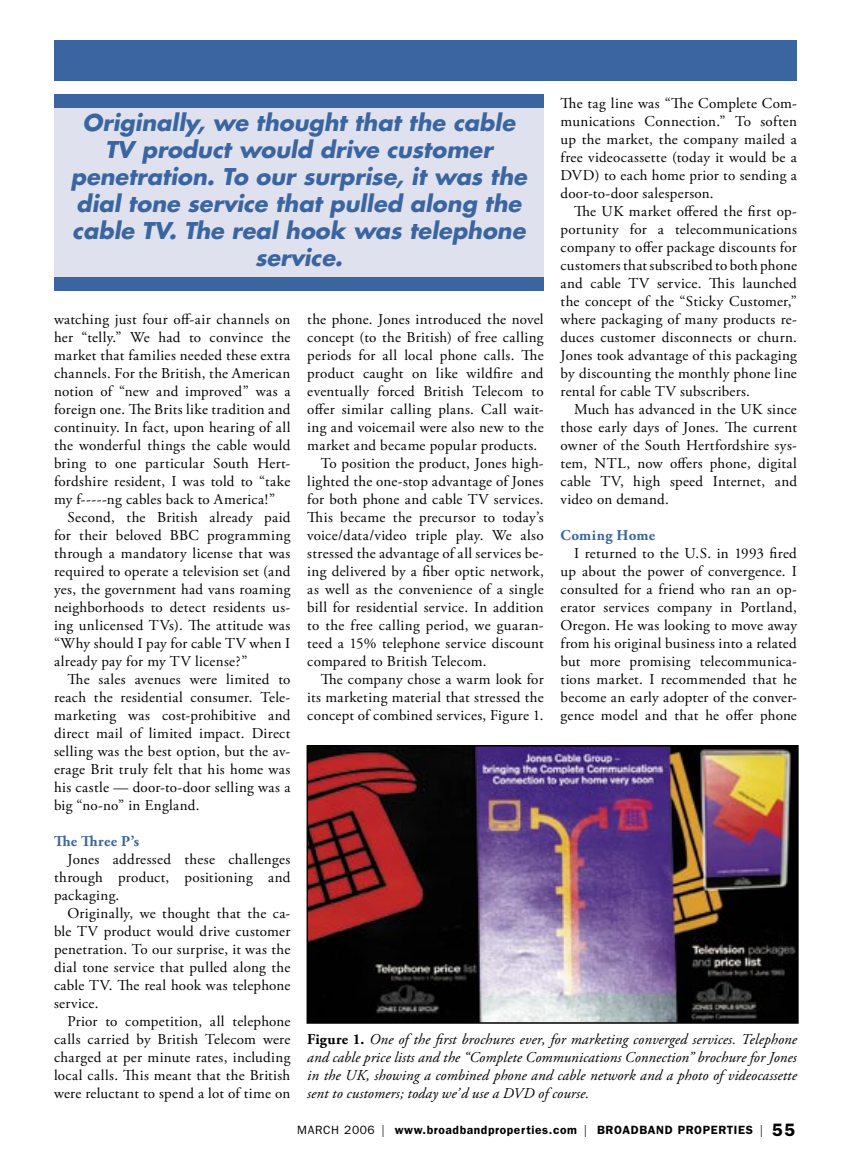
<style>
.page{position:relative;width:851px;height:1161px;background:#fff}
.page>*{position:absolute;margin:0;border:0;box-sizing:border-box;transform-origin:0 0}
.Heading_2{font:italic 700 22.5px/27px "Futura";letter-spacing:-.005em;color:#3b65a1;text-align:center}
.t1{font:15px/18px "Adobe Garamond Pro";letter-spacing:.02em;color:#000;text-align:justify}
.t2{font:italic 15px/18px "Adobe Garamond Pro";letter-spacing:.01em;color:#000;text-align:justify}
.t3{font:700 15px "Adobe Garamond Pro";letter-spacing:.02em;color:#3b65a1}
.t4{font:600 12px "Franklin Gothic";letter-spacing:.05em;color:#000}
.s1{font-weight:700;font-style:normal}
.s2{font-weight:400}
.s3{font-family:"Helvetica";font-weight:300;font-stretch:condensed}
.s4{font-size:18px}
</style>
<div class="page">
<div style="left:54px;top:102px;width:489px;height:179px;background:#dfe2ee"></div>
<div style="left:54px;top:40px;width:742px;height:41px;background:#3b65a1"></div>
<img style="left:309px;top:748px;width:486px;height:273px">
<div style="left:306px;top:745px;width:492px;height:279px;border:2px solid #000"></div>
<div style="left:54px;top:95px;width:489px;height:13px;background:#3b65a1"></div>
<div style="left:54px;top:278px;width:489px;height:13px;background:#3b65a1"></div>
<p class="t1" style="left:560px;top:95px;width:238px">The tag line was “The Complete Com&shy;munications Connection.” To soften up the market, the company mailed a free videocassette (today it would be a DVD) to each home prior to sending a door-to-door salesperson.</p>
<p class="t1" style="left:560px;top:203px;width:238px;text-indent:14px">The UK market offered the first op&shy;portunity for a telecommunications company to offer package discounts for customers that subscribed to both phone and cable TV service. This launched the concept of the “Sticky Customer,” where packaging of many products re&shy;duces customer disconnects or churn.<br>Jones took advantage of this packaging by discounting the monthly phone line rental for cable TV subscribers.</p>
<p class="t1" style="left:560px;top:401px;width:238px;text-indent:14px">Much has advanced in the UK since those early days of Jones. The current owner of the South Hertfordshire sys&shy;tem, NTL, now offers phone, digital cable TV, high speed Internet, and video on demand.</p>
<p class="t3" style="left:560px;top:527px;width:96px">Coming Home</p>
<p class="t1" style="left:560px;top:545px;width:238px;text-indent:14px">I returned to the U.S. in 1993 fired up about the power of convergence. I consulted for a friend who ran an op&shy;erator services company in Portland, Oregon. He was looking to move away from his original business into a related but more promising telecommunica&shy;tions market. I recommended that he become an early adopter of the conver&shy;gence model and that he offer phone</p>
<p class="Heading_2" style="left:71px;top:109px;width:457px">Originally, we thought that the cable<br>TV product would drive customer penetration. To our surprise, it was the dial tone service that pulled along the cable TV. The real hook was telephone service.</p>
<p class="t1" style="left:54px;top:311px;width:238px">watching just four off-air channels on her “telly.” We had to convince the market that families needed these extra channels. For the British, the American notion of “new and improved” was a foreign one. The Brits like tradition and continuity. In fact, upon hearing of all the wonderful things the cable would bring to one particular South Hert&shy;fordshire resident, I was told to “take my f-----ng cables back to America!”</p>
<p class="t1" style="left:54px;top:509px;width:238px;text-indent:14px">Second, the British already paid for their beloved BBC programming through a mandatory license that was required to operate a television set (and yes, the government had vans roaming neighborhoods to detect residents us&shy;ing unlicensed TVs). The attitude was “Why should I pay for cable TV when I already pay for my TV license?”</p>
<p class="t1" style="left:54px;top:671px;width:238px;text-indent:14px">The sales avenues were limited to reach the residential consumer. Tele&shy;marketing was cost-prohibitive and direct mail of limited impact. Direct selling was the best option, but the av&shy;erage Brit truly felt that his home was his castle — door-to-door selling was a big “no-no” in England.</p>
<p class="t3" style="left:54px;top:833px;width:87px">The Three P’s</p>
<p class="t1" style="left:54px;top:851px;width:238px;text-indent:14px">Jones addressed these challenges through product, positioning and packaging.</p>
<p class="t1" style="left:54px;top:905px;width:238px;text-indent:14px">Originally, we thought that the ca&shy;ble TV product would drive customer penetration. To our surprise, it was the dial tone service that pulled along the cable TV. The real hook was telephone service.</p>
<p class="t1" style="left:54px;top:1013px;width:238px;text-indent:14px">Prior to competition, all telephone calls carried by British Telecom were charged at per minute rates, including local calls. This meant that the British were reluctant to spend a lot of time on</p>
<p class="t1" style="left:307px;top:311px;width:238px">the phone. Jones introduced the novel concept (to the British) of free calling periods for all local phone calls. The product caught on like wildfire and eventually forced British Telecom to offer similar calling plans. Call wait&shy;ing and voicemail were also new to the market and became popular products.</p>
<p class="t1" style="left:307px;top:455px;width:238px;text-indent:14px">To position the product, Jones high&shy;lighted the one-stop advantage of Jones for both phone and cable TV services.<br>This became the precursor to today’s voice/data/video triple play. We also stressed the advantage of all services be&shy;ing delivered by a fiber optic network, as well as the convenience of a single bill for residential service. In addition to the free calling period, we guaran&shy;teed a 15% telephone service discount compared to British Telecom.</p>
<p class="t1" style="left:307px;top:671px;width:238px;text-indent:14px">The company chose a warm look for its marketing material that stressed the concept of combined services, Figure 1.</p>
<p class="t2" style="left:307px;top:1031px;width:491px"><span class="s1">Figure 1.</span> One of the first brochures ever, for marketing converged services. Telephone and cable price lists and the “Complete Communications Connection” brochure for Jones in the UK, showing a combined phone and cable network and a photo of videocassette sent to customers; today we’d use a DVD of course.</p>
<p class="t4" style="left:297px;top:1122px;width:499px"><span class="s2">MARCH 2006</span> <span class="s3">|</span> www.broadbandproperties.com <span class="s3">|</span> BROADBAND PROPERTIES <span class="s3">|</span> <span class="s4">55</span></p>
</div>
